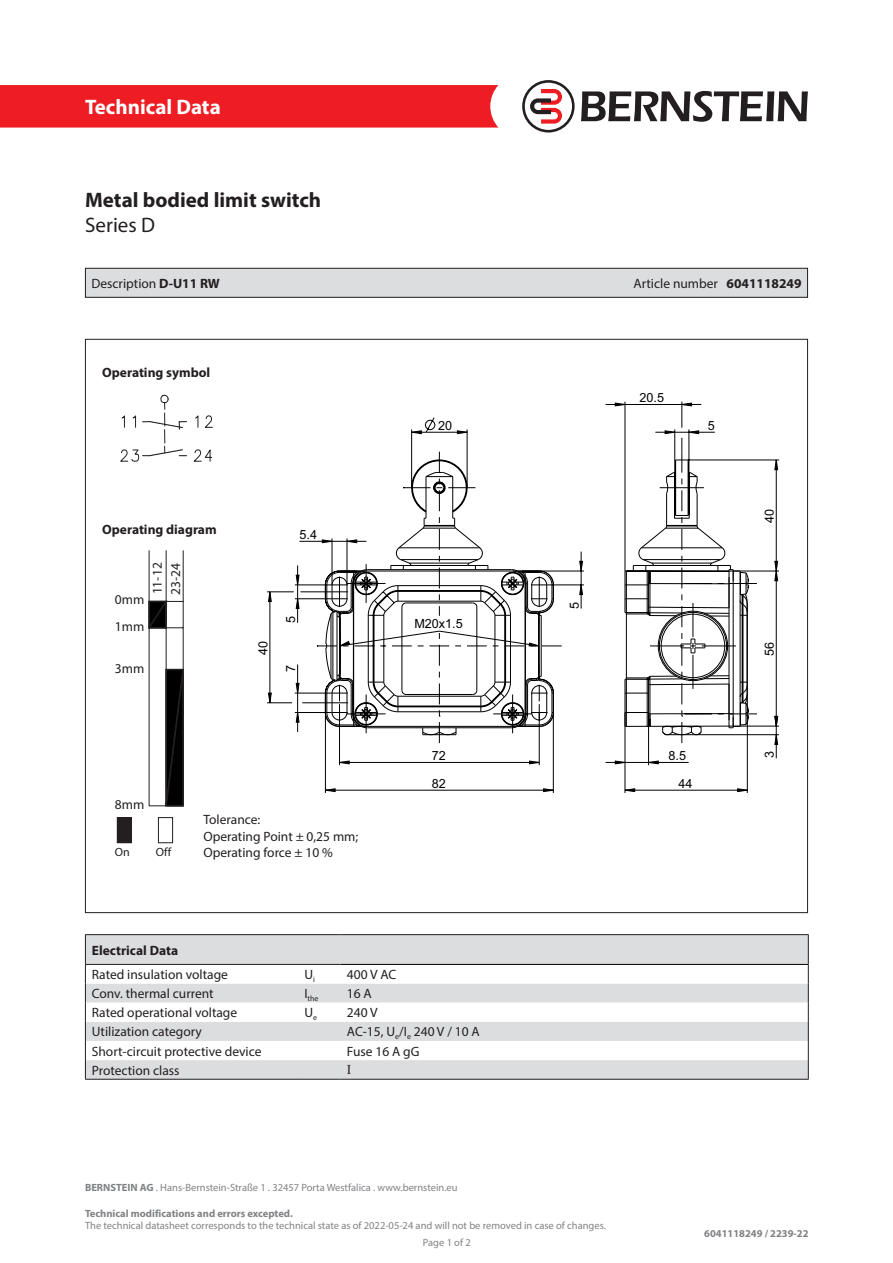
<style>
.page{position:relative;width:893px;height:1263px;background:#fff}
.page>*{position:absolute;margin:0;border:0;box-sizing:border-box;transform-origin:0 0}
.t1{font:700 21px "Myriad Pro";color:#231f20}
.t2{font:700 21px "Myriad Pro";color:#fff}
.t3{font:21px "Myriad Pro";color:#231f20}
.t4{font:13.5px/26.4px "Myriad Pro";color:#231f20}
.t5{font:700 13.5px "Myriad Pro";color:#231f20}
.t6{font:13.5px "Times New Roman";color:#231f20}
.t7{font:12.6px "Arial";color:#000001}
.t8{font:12px "Myriad Pro";color:#231f20}
.t9{font:10.5px/16.8px "Myriad Pro";color:#808285}
.t10{font:700 10.5px "Myriad Pro";color:#808285}
.t11{font:7.8px "Myriad Pro";color:#231f20}
.s1{font-weight:700}
</style>
<div class="page">
<div style="left:0;top:85px;width:498px;height:43px;background:#ee1d23"></div>
<svg style="left:581px;top:91px;width:227px;height:31px"></svg>
<svg style="left:522px;top:80px;width:53px;height:53px"></svg>
<svg style="left:120px;top:395px;width:93px;height:67px"></svg>
<svg style="left:147px;top:550px;width:37px;height:257px"></svg>
<div style="left:117px;top:818px;width:14px;height:25px;background:#231f20"></div>
<div style="left:117px;top:817px;width:15px;height:26px;border:1px solid #231f20"></div>
<div style="left:158px;top:817px;width:15px;height:26px;border:1px solid #231f20"></div>
<svg style="left:340px;top:760px;width:10px;height:4px"></svg>
<svg style="left:529px;top:760px;width:10px;height:4px"></svg>
<svg style="left:326px;top:788px;width:10px;height:4px"></svg>
<svg style="left:543px;top:788px;width:10px;height:4px"></svg>
<svg style="left:774px;top:459px;width:4px;height:11px"></svg>
<svg style="left:774px;top:560px;width:4px;height:21px"></svg>
<svg style="left:774px;top:735px;width:4px;height:10px"></svg>
<svg style="left:774px;top:716px;width:4px;height:10px"></svg>
<svg style="left:614px;top:760px;width:11px;height:4px"></svg>
<svg style="left:649px;top:760px;width:10px;height:4px"></svg>
<svg style="left:624px;top:788px;width:11px;height:4px"></svg>
<svg style="left:737px;top:788px;width:10px;height:4px"></svg>
<hr style="left:325px;top:790px;width:228px;height:1px;background:#000001">
<hr style="left:339px;top:762px;width:200px;height:1px;background:#000001">
<hr style="left:325px;top:712px;width:1px;height:81px;background:#000001">
<hr style="left:339px;top:712px;width:1px;height:53px;background:#000001">
<hr style="left:539px;top:712px;width:1px;height:53px;background:#000001">
<hr style="left:553px;top:712px;width:1px;height:81px;background:#000001">
<hr style="left:625px;top:790px;width:122px;height:1px;background:#000001">
<hr style="left:606px;top:762px;width:83px;height:1px;background:#000001">
<hr style="left:698px;top:734px;width:81px;height:1px;background:#000001">
<hr style="left:729px;top:726px;width:50px;height:1px;background:#000001">
<hr style="left:625px;top:712px;width:1px;height:81px;background:#000001">
<hr style="left:648px;top:712px;width:1px;height:53px;background:#000001">
<hr style="left:729px;top:571px;width:50px;height:1px;background:#000001">
<hr style="left:747px;top:694px;width:1px;height:99px;background:#000001">
<hr style="left:776px;top:460px;width:1px;height:298px;background:#000001">
<hr style="left:688px;top:460px;width:91px;height:1px;background:#000001">
<svg style="left:267px;top:402px;width:490px;height:341px"></svg>
<hr style="left:85px;top:1079px;width:213px;height:1px;background:#231f20">
<hr style="left:298px;top:1079px;width:43px;height:1px;background:#231f20">
<hr style="left:341px;top:1079px;width:468px;height:1px;background:#231f20">
<hr style="left:85px;top:934px;width:213px;height:1px;background:#231f20">
<hr style="left:298px;top:934px;width:43px;height:1px;background:#231f20">
<hr style="left:341px;top:934px;width:468px;height:1px;background:#231f20">
<svg style="left:85px;top:935px;width:724px;height:144px"></svg>
<div style="left:85px;top:268px;width:722px;height:29px;background:#dcdddf"></div>
<div style="left:85px;top:268px;width:723px;height:30px;border:1px solid #231f20"></div>
<h1 class="t2" style="left:85px;top:93px;width:137px">Technical Data</h1>
<p class="t1" style="left:85px;top:186px;width:238px">Metal bodied limit switch</p>
<p class="t3" style="left:85px;top:212px;width:72px">Series D</p>
<p class="t4" style="left:91px;top:270px;width:130px">Description <span class="s1">D-U11 RW</span></p>
<p class="t4" style="left:633px;top:270px;width:170px">Article number <span class="s1">6041118249</span></p>
<p class="t5" style="left:102px;top:364px;width:110px">Operating symbol</p>
<p class="t5" style="left:102px;top:521px;width:116px">Operating diagram</p>
<p class="t4" style="left:115px;top:586px;width:31px">0mm<br>1mm</p>
<p class="t4" style="left:115px;top:655px;width:31px">3mm</p>
<p class="t4" style="left:148px;top:595px;width:34px;line-height:18.3px;rotate:-90deg">11-12<br>23-24</p>
<p class="t7" style="left:299px;top:526px;width:19px">5.4</p>
<p class="t7" style="left:254px;top:655px;width:16px;rotate:-90deg">40</p>
<p class="t7" style="left:282px;top:623px;width:9px;rotate:-90deg">5</p>
<p class="t7" style="left:282px;top:672px;width:9px;rotate:-90deg">7</p>
<p class="t4" style="left:115px;top:791px;width:31px">8mm</p>
<p class="t4" style="left:203px;top:806px;width:58px">Tolerance:</p>
<p class="t4" style="left:203px;top:823px;width:156px">Operating Point ± 0,25 mm;</p>
<p class="t8" style="left:115px;top:845px;width:16px">On</p>
<p class="t8" style="left:156px;top:845px;width:17px">Off</p>
<p class="t4" style="left:203px;top:839px;width:131px">Operating force ± 10 %</p>
<p class="t7" style="left:438px;top:417px;width:16px">20</p>
<p class="t7" style="left:414px;top:615px;width:50px">M20x1.5</p>
<p class="t7" style="left:432px;top:747px;width:16px">72</p>
<p class="t7" style="left:432px;top:775px;width:16px">82</p>
<p class="t5" style="left:92px;top:941px;width:88px">Electrical Data</p>
<p class="t4" style="left:92px;top:961px;width:138px">Rated insulation voltage</p>
<p class="t4" style="left:304px;top:961px;width:12px">U<sub>i</sub></p>
<p class="t4" style="left:347px;top:961px;width:51px">400 V AC</p>
<p class="t4" style="left:92px;top:980px;width:123px">Conv. thermal current</p>
<p class="t11" style="left:304px;top:994px;width:16px"><sup>I</sup>the</p>
<p class="t4" style="left:347px;top:980px;width:26px">16 A</p>
<p class="t4" style="left:92px;top:999px;width:147px">Rated operational voltage</p>
<p class="t4" style="left:304px;top:999px;width:14px">U<sub>e</sub></p>
<p class="t4" style="left:347px;top:999px;width:32px">240 V</p>
<p class="t4" style="left:92px;top:1018px;width:112px">Utilization category</p>
<p class="t4" style="left:347px;top:1018px;width:134px">AC-15, U<sub>e</sub>/I<sub>e</sub> 240 V / 10 A</p>
<p class="t4" style="left:92px;top:1038px;width:171px">Short-circuit protective device</p>
<p class="t4" style="left:347px;top:1038px;width:74px">Fuse 16 A gG</p>
<p class="t4" style="left:92px;top:1056px;width:89px">Protection class</p>
<p class="t6" style="left:347px;top:1060px;width:6px">I</p>
<p class="t7" style="left:566px;top:609px;width:9px;rotate:-90deg">5</p>
<p class="t7" style="left:640px;top:389px;width:26px">20.5</p>
<p class="t7" style="left:708px;top:417px;width:9px">5</p>
<p class="t7" style="left:761px;top:523px;width:16px;rotate:-90deg">40</p>
<p class="t7" style="left:761px;top:656px;width:16px;rotate:-90deg">56</p>
<p class="t7" style="left:669px;top:747px;width:19px">8.5</p>
<p class="t7" style="left:761px;top:758px;width:9px;rotate:-90deg">3</p>
<p class="t7" style="left:678px;top:775px;width:16px">44</p>
<p class="t9" style="left:85px;top:1179px;width:374px"><span class="s1">BERNSTEIN AG</span> . Hans-Bernstein-Straße 1 . 32457 Porta Westfalica . www.bernstein.eu</p>
<p class="t10" style="left:85px;top:1206px;width:209px">Technical modifications and errors excepted.</p>
<p class="t9" style="left:423px;top:1217px;width:184px;text-indent:-338px">The technical datasheet corresponds to the technical state as of 2022-05-24 and will not be removed in case of changes.<br>Page 1 of 2</p>
<p class="t10" style="left:704px;top:1227px;width:106px">6041118249 / 2239-22</p>
</div>
